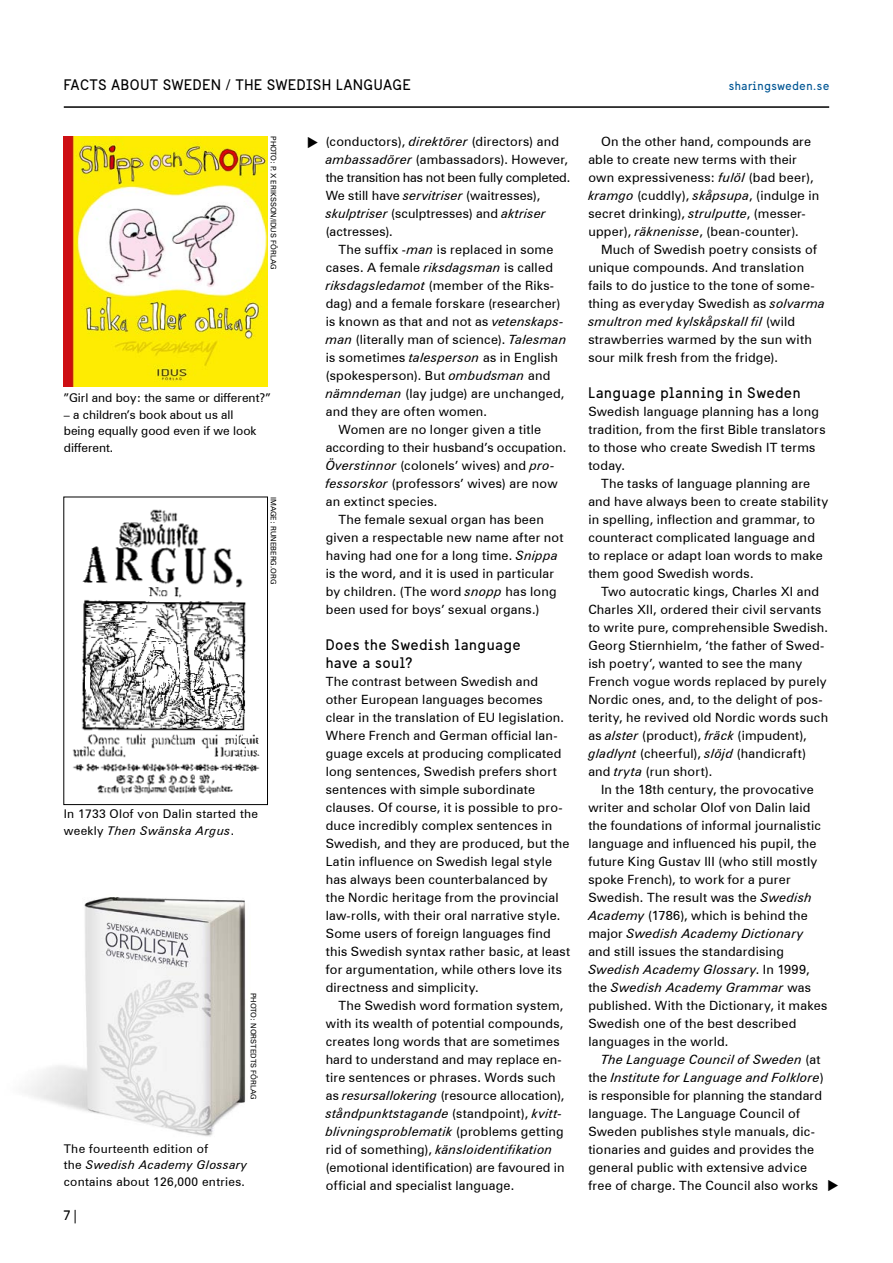
<style>
.page{position:relative;width:893px;height:1263px;background:#fff}
.page>*{position:absolute;margin:0;border:0;box-sizing:border-box;transform-origin:0 0}
.t1{font:15px/18px "Sweden Sans";letter-spacing:.05em;color:#000}
.t2{font:13.5px "Sweden Sans";color:#000}
.t3{font:12.75px/18px "Zurich BT";letter-spacing:.015em;color:#000}
.t4{font:12px/16.5px "Zurich BT";letter-spacing:.025em;color:#000}
.t5{font:12px/16.5px "Zurich BT";color:#000}
.t6{font:12px "Sweden Sans";letter-spacing:.05em;color:#005694}
.t7{font:7.5px "Zurich BT";color:#000}
.s1{font-style:italic}
</style>
<div class="page">
<hr style="left:64px;top:106px;width:765px;height:2px;background:#000">
<img style="left:64px;top:136px;width:204px;height:251px">
<img style="left:25px;top:897px;width:221px;height:240px">
<img style="left:72px;top:509px;width:188px;height:285px">
<div style="left:64px;top:497px;width:204px;height:308px;border:1px solid #000"></div>
<p class="t1" style="left:64px;top:76px;width:348px">FACTS ABOUT SWEDEN / THE SWEDISH LANGUAGE</p>
<p class="t6" style="left:729px;top:78px;width:102px">sharingsweden.se</p>
<p class="t7" style="left:278px;top:136px;width:135px;rotate:90deg">PHOTO: P. X ERIKSSON/IDUS FÖRLAG</p>
<p class="t5" style="left:64px;top:389px;width:208px">”Girl and boy: the same or different?”</p>
<p class="t5" style="left:64px;top:406px;width:194px">– a children’s book about us all being equally good even if we look different.</p>
<p class="t7" style="left:278px;top:497px;width:89px;rotate:90deg">IMAGE: RUNEBERG.ORG</p>
<p class="t4" style="left:64px;top:806px;width:196px">In 1733 Olof von Dalin started the weekly <span class="s1">Then Swänska Argus</span>.</p>
<p class="t7" style="left:258px;top:993px;width:108px;rotate:90deg">PHOTO: NORSTEDTS FÖRLAG</p>
<p class="t4" style="left:64px;top:1140px;width:185px">The fourteenth edition of<br>the <span class="s1">Swedish Academy Glossary </span>contains about 126,000 entries.</p>
<p class="t2" style="left:64px;top:1207px;width:14px">7 |</p>
<p class="t3" style="left:326px;top:132px;width:246px">(conductors), <span class="s1">direktörer</span> (directors) and <span class="s1">ambassadörer</span> (ambassadors). However, the transition has not been fully completed.<br>We still have <span class="s1">servitriser</span> (waitresses), <span class="s1">skulptriser</span> (sculptresses) and <span class="s1">aktriser </span>(actresses).</p>
<p class="t3" style="left:338px;top:240px;width:216px">The suffix -<span class="s1">man</span> is replaced in some</p>
<p class="t3" style="left:326px;top:258px;width:229px">cases. A female <span class="s1">riksdagsman</span> is called</p>
<p class="t3" style="left:326px;top:276px;width:230px"><span class="s1">riksdagsledamot</span> (member of the Riks-</p>
<p class="t3" style="left:326px;top:294px;width:236px">dag) and a female forskare (researcher)</p>
<p class="t3" style="left:326px;top:312px;width:240px">is known as that and not as <span class="s1">vetenskaps-</span></p>
<p class="t3" style="left:326px;top:330px;width:242px"><span class="s1">man</span> (literally man of science). <span class="s1">Talesman</span></p>
<p class="t3" style="left:326px;top:348px;width:234px">is sometimes <span class="s1">talesperson</span> as in English</p>
<p class="t3" style="left:326px;top:366px;width:226px">(spokesperson). But <span class="s1">ombudsman</span> and</p>
<p class="t3" style="left:326px;top:384px;width:240px"><span class="s1">nämndeman</span> (lay judge) are unchanged,</p>
<p class="t3" style="left:326px;top:402px;width:163px">and they are often women.</p>
<p class="t3" style="left:338px;top:420px;width:204px">Women are no longer given a title</p>
<p class="t3" style="left:326px;top:438px;width:242px">according to their husband’s occupation.</p>
<p class="t3" style="left:326px;top:456px;width:230px"><span class="s1">Överstinnor</span> (colonels’ wives) and <span class="s1">pro-</span></p>
<p class="t3" style="left:326px;top:474px;width:233px"><span class="s1">fessorskor</span> (professors’ wives) are now</p>
<p class="t3" style="left:326px;top:492px;width:113px">an extinct species.</p>
<p class="t3" style="left:338px;top:510px;width:207px">The female sexual organ has been</p>
<p class="t3" style="left:326px;top:528px;width:239px">given a respectable new name after not</p>
<p class="t3" style="left:326px;top:546px;width:234px">having had one for a long time. <span class="s1">Snippa</span></p>
<p class="t3" style="left:326px;top:564px;width:230px">is the word, and it is used in particular</p>
<p class="t3" style="left:326px;top:582px;width:232px">by children. (The word <span class="s1">snopp</span> has long</p>
<p class="t3" style="left:326px;top:600px;width:215px">been used for boys’ sexual organs.)</p>
<p class="t1" style="left:326px;top:635px;width:196px">Does the Swedish language have a soul?</p>
<p class="t3" style="left:326px;top:672px;width:246px">The contrast between Swedish and other European languages becomes clear in the translation of EU legislation.<br>Where French and German official lan&shy;guage excels at producing complicated long sentences, Swedish prefers short sentences with simple subordinate clauses. Of course, it is possible to pro&shy;duce incredibly complex sentences in Swedish, and they are produced, but the Latin influence on Swedish legal style has always been counterbalanced by<br>the Nordic heritage from the provincial law-rolls, with their oral narrative style.<br>Some users of foreign languages find this Swedish syntax rather basic, at least for argumentation, while others love its directness and simplicity.</p>
<p class="t3" style="left:326px;top:996px;width:240px;text-indent:13px">The Swedish word formation system, with its wealth of potential compounds, creates long words that are sometimes hard to understand and may replace en&shy;tire sentences or phrases. Words such as <span class="s1">resursallokering</span> (resource allocation), <span class="s1">ståndpunktstagande</span> (standpoint), <span class="s1">kvitt&shy;blivningsproblematik</span> (problems getting rid of something), <span class="s1">känsloidentifikation </span>(emotional identification) are favoured in official and specialist language.</p>
<p class="t3" style="left:588px;top:132px;width:233px;text-indent:13px">On the other hand, compounds are able to create new terms with their own expressiveness: <span class="s1">fulöl</span> (bad beer), <span class="s1">kramgo</span> (cuddly), <span class="s1">skåpsupa</span>, (indulge in secret drinking), <span class="s1">strulputte</span>, (messer&shy;upper), <span class="s1">räknenisse</span>, (bean-counter).</p>
<p class="t3" style="left:588px;top:240px;width:238px;text-indent:13px">Much of Swedish poetry consists of unique compounds. And translation fails to do justice to the tone of some&shy;thing as everyday Swedish as <span class="s1">solvarma smultron med kylskåpskall fil</span> (wild strawberries warmed by the sun with sour milk fresh from the fridge).</p>
<p class="t1" style="left:588px;top:383px;width:214px">Language planning in Sweden</p>
<p class="t3" style="left:588px;top:402px;width:239px">Swedish language planning has a long tradition, from the first Bible translators to those who create Swedish IT terms today.</p>
<p class="t3" style="left:588px;top:474px;width:242px;text-indent:13px">The tasks of language planning are and have always been to create stability in spelling, inflection and grammar, to counteract complicated language and to replace or adapt loan words to make them good Swedish words.</p>
<p class="t3" style="left:588px;top:582px;width:241px;text-indent:13px">Two autocratic kings, Charles XI and Charles XII, ordered their civil servants to write pure, comprehensible Swedish.<br>Georg Stiernhielm, ‘the father of Swed&shy;ish poetry’, wanted to see the many French vogue words replaced by purely Nordic ones, and, to the delight of pos&shy;terity, he revived old Nordic words such as <span class="s1">alster</span> (product), <span class="s1">fräck</span> (impudent), <span class="s1">gladlynt</span> (cheerful), <span class="s1">slöjd</span> (handicraft) and <span class="s1">tryta</span> (run short).</p>
<p class="t3" style="left:588px;top:780px;width:240px;text-indent:13px">In the 18th century, the provocative writer and scholar Olof von Dalin laid the foundations of informal journalistic language and influenced his pupil, the future King Gustav III (who still mostly spoke French), to work for a purer Swedish. The result was the <span class="s1">Swedish Academy</span> (1786), which is behind the major <span class="s1">Swedish Academy Dictionary </span>and still issues the standardising <span class="s1">Swedish Academy Glossary</span>. In 1999, the <span class="s1">Swedish Academy Grammar</span> was published. With the Dictionary, it makes Swedish one of the best described languages in the world.</p>
<p class="t3" style="left:588px;top:1050px;width:237px;text-indent:13px"><span class="s1">The Language Council of Sweden</span> (at the <span class="s1">Institute for Language and Folklore</span>) is responsible for planning the standard language. The Language Council of Sweden publishes style manuals, dic&shy;tionaries and guides and provides the general public with extensive advice free of charge. The Council also works</p>
</div>
